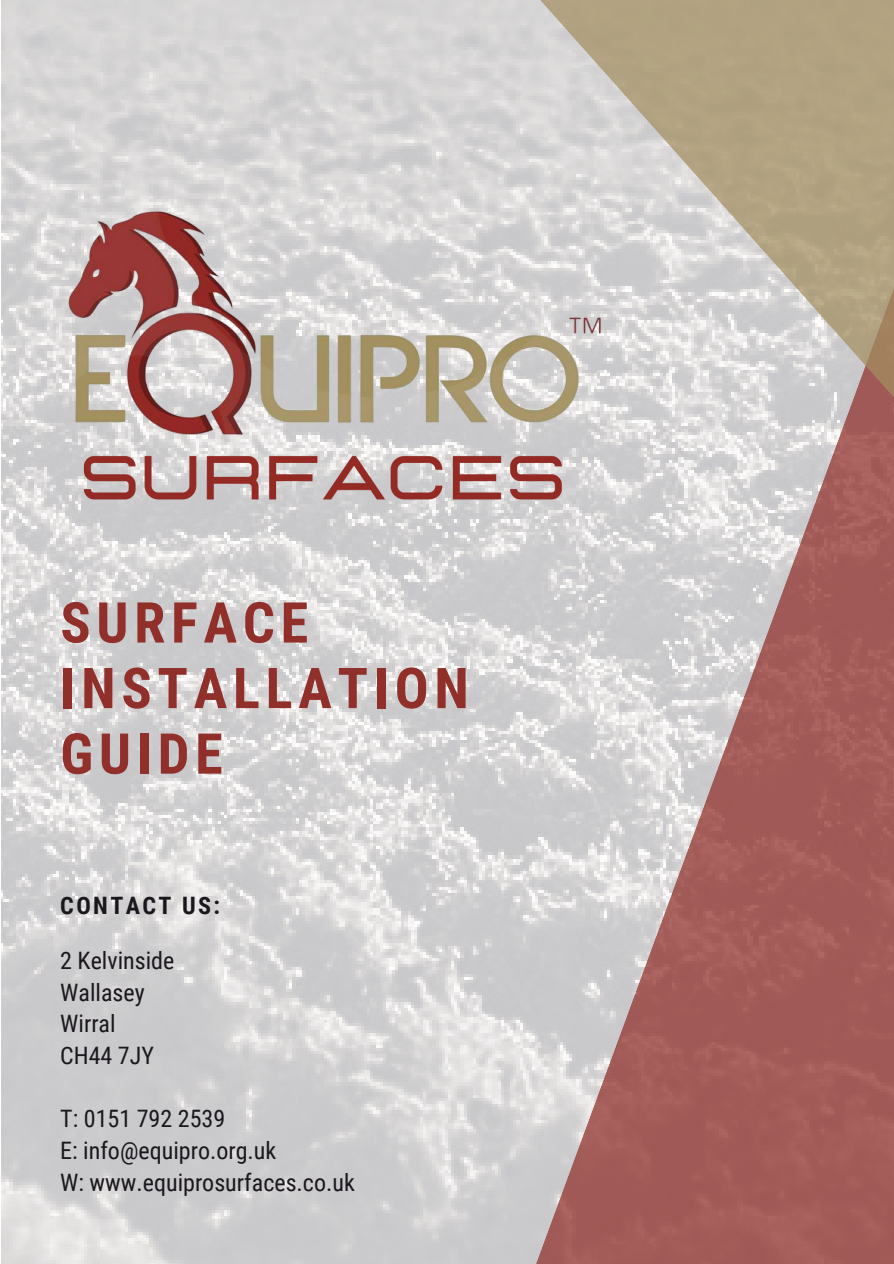
<style>
.page{position:relative;width:894px;height:1264px;background:#fff}
.page>*{position:absolute;margin:0;border:0;box-sizing:border-box;transform-origin:0 0}
.t1{font:700 56.4px/65.6px "Roboto Condensed";letter-spacing:.1em;color:#912f2a}
.t2{font:24px "Roboto Condensed";color:#1a171d}
.t3{font:700 24px "Roboto Condensed";letter-spacing:.1em;color:#1a171d}
</style>
<div class="page">
<img style="left:1px;top:0;width:495px;height:1263px">
<svg style="left:496px;top:471px;width:397px;height:792px;background:#b88f8d"></svg>
<svg style="left:485px;top:0;width:408px;height:471px;background:#c4b9aa"></svg>
<img style="left:60px;top:110px;width:552px;height:552px">
<p class="t1" style="left:60px;top:590px;width:410px">SURFACE<br>INSTALLATION<br>GUIDE</p>
<p class="t3" style="left:60px;top:892px;width:161px">CONTACT US:</p>
<p class="t2" style="left:60px;top:946px;width:116px">2 Kelvinside</p>
<p class="t2" style="left:60px;top:978px;width:86px">Wallasey</p>
<p class="t2" style="left:60px;top:1010px;width:57px">Wirral</p>
<p class="t2" style="left:60px;top:1041px;width:95px">CH44 7JY</p>
<p class="t2" style="left:60px;top:1104px;width:166px">T: 0151 792 2539</p>
<p class="t2" style="left:60px;top:1136px;width:217px">E: info@equipro.org.uk</p>
<p class="t2" style="left:60px;top:1168px;width:296px">W: www.equiprosurfaces.co.uk</p>
</div>
